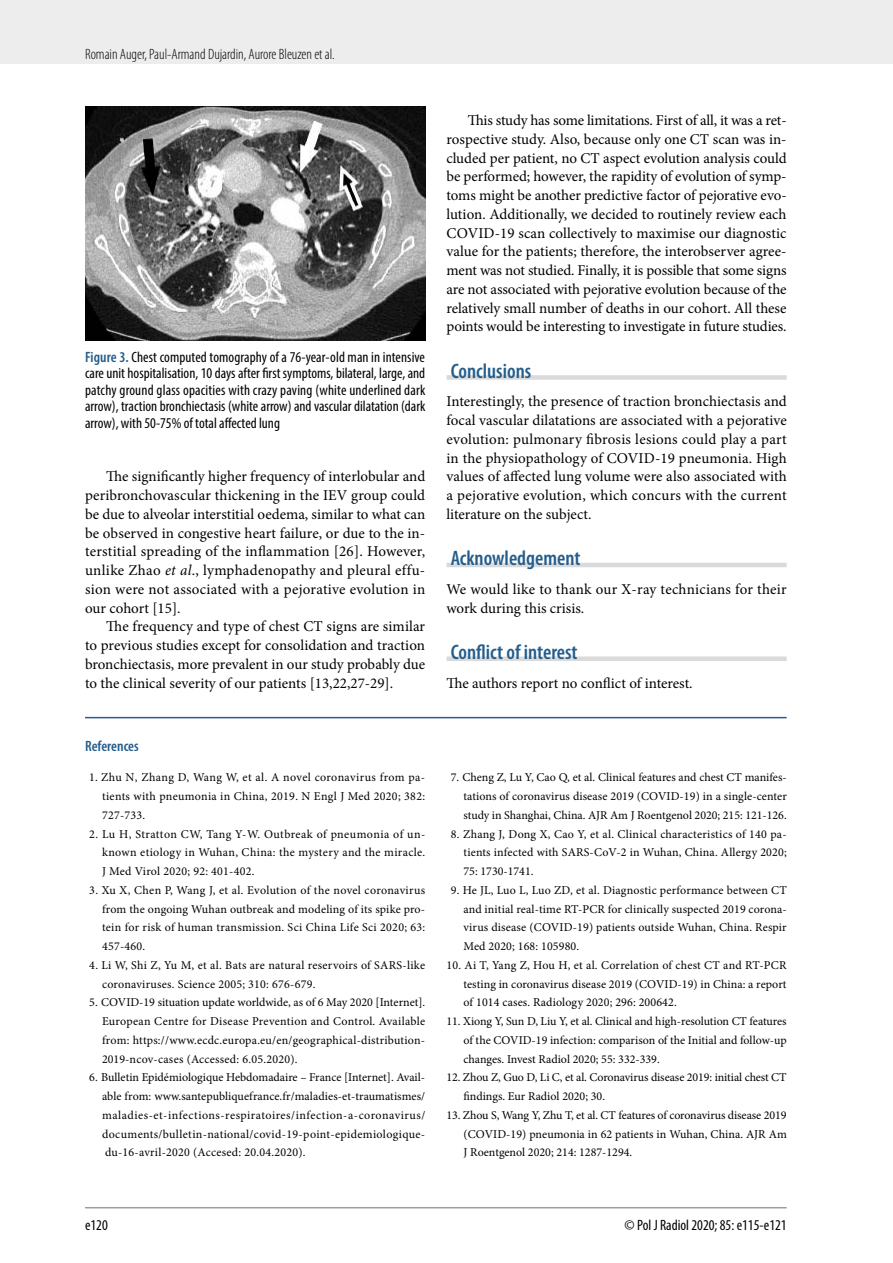
<style>
.page{position:relative;width:893px;height:1263px;background:#fff}
.page>*{position:absolute;margin:0;border:0;box-sizing:border-box;transform-origin:0 0}
.t1{font:600 condensed 21px "Myriad Pro";color:#245d8c}
.t2{font:15px/18.8px "Minion Pro";color:#000;text-align:justify}
.t3{font:condensed 15px/16.5px "Myriad Pro";color:#000;text-align:justify}
.t4{font:300 condensed 15px "Myriad Pro";color:#000}
.t5{font:600 condensed 15px "Myriad Pro";color:#245d8c}
.t6{font:12px/18.8px "Minion Pro";letter-spacing:.01em;color:#000;text-align:justify}
.t7{font:12px/18.8px "Minion Pro";letter-spacing:-.01em;color:#000}
.s1{font-weight:600;color:#245d8c}
.s2{font-style:italic}
</style>
<div class="page">
<div style="left:0;top:0;width:893px;height:64px;background:#ededed"></div>
<hr style="left:85px;top:1207px;width:702px;height:1px;background:#9d9d9c">
<div style="left:446px;top:375px;width:341px;height:5px;background:#dadada"></div>
<hr style="left:446px;top:563px;width:341px;height:4px;background:#dadada">
<div style="left:446px;top:656px;width:341px;height:5px;background:#dadada"></div>
<img style="left:85px;top:106px;width:340px;height:234px">
<hr style="left:85px;top:717px;width:702px;height:1px;background:#245d8c">
<p class="t4" style="left:85px;top:45px;width:251px">Romain Auger, Paul-Armand Dujardin, Aurore Bleuzen et al.</p>
<p class="t3" style="left:85px;top:349px;width:342px"><span class="s1">Figure 3.</span> Chest computed tomography of a 76-year-old man in intensive care unit hospitalisation, 10 days after first symptoms, bilateral, large, and patchy ground glass opacities with crazy paving (white underlined dark arrow), traction bronchiectasis (white arrow) and vascular dilatation (dark arrow), with 50-75% of total affected lung</p>
<p class="t2" style="left:85px;top:467px;width:342px;text-indent:21px">The significantly higher frequency of interlobular and peribronchovascular thickening in the IEV group could be due to alveolar interstitial oedema, similar to what can be observed in congestive heart failure, or due to the in&shy;terstitial spreading of the inflammation [26]. However, unlike Zhao <span class="s2">et al</span>., lymphadenopathy and pleural effu&shy;sion were not associated with a pejorative evolution in our cohort [15].</p>
<p class="t2" style="left:85px;top:617px;width:342px;text-indent:21px">The frequency and type of chest CT signs are similar to previous studies except for consolidation and traction bronchiectasis, more prevalent in our study probably due to the clinical severity of our patients [13,22,27-29].</p>
<p class="t5" style="left:85px;top:737px;width:55px">References</p>
<p class="t6" style="left:102px;top:768px;width:325px;text-indent:-13px">1. Zhu N, Zhang D, Wang W, et al. A novel coronavirus from pa&shy;tients with pneumonia in China, 2019. N Engl J Med 2020; 382:<br>727-733.</p>
<p class="t6" style="left:102px;top:824px;width:325px;text-indent:-13px">2. Lu H, Stratton CW, Tang Y-W. Outbreak of pneumonia of un&shy;known etiology in Wuhan, China: the mystery and the miracle.<br>J Med Virol 2020; 92: 401-402.</p>
<p class="t6" style="left:102px;top:881px;width:325px;text-indent:-13px">3. Xu X, Chen P, Wang J, et al. Evolution of the novel coronavirus from the ongoing Wuhan outbreak and modeling of its spike pro&shy;tein for risk of human transmission. Sci China Life Sci 2020; 63:<br>457-460.</p>
<p class="t6" style="left:102px;top:956px;width:325px;text-indent:-13px">4. Li W, Shi Z, Yu M, et al. Bats are natural reservoirs of SARS-like coronaviruses. Science 2005; 310: 676-679.</p>
<p class="t6" style="left:102px;top:993px;width:325px;text-indent:-13px">5. COVID-19 situation update worldwide, as of 6 May 2020 [Internet].<br>European Centre for Disease Prevention and Control. Available from: https://www.ecdc.europa.eu/en/geographical-distribution-2019-ncov-cases (Accessed: 6.05.2020).</p>
<p class="t6" style="left:102px;top:1068px;width:325px;text-indent:-13px">6. Bulletin Epidémiologique Hebdomadaire – France [Internet]. Avail&shy;able from: www.santepubliquefrance.fr/maladies-et-traumatismes/ maladies-et-infections-respiratoires/infection-a-coronavirus/ documents/bulletin-national/covid-19-point-epidemiologique&shy;du-16-avril-2020 (Accesed: 20.04.2020).</p>
<p class="t2" style="left:446px;top:111px;width:342px;text-indent:21px">This study has some limitations. First of all, it was a ret&shy;rospective study. Also, because only one CT scan was in&shy;cluded per patient, no CT aspect evolution analysis could be performed; however, the rapidity of evolution of symp&shy;toms might be another predictive factor of pejorative evo&shy;lution. Additionally, we decided to routinely review each COVID-19 scan collectively to maximise our diagnostic value for the patients; therefore, the interobserver agree&shy;ment was not studied. Finally, it is possible that some signs are not associated with pejorative evolution because of the relatively small number of deaths in our cohort. All these points would be interesting to investigate in future studies.</p>
<h1 class="t1" style="left:451px;top:358px;width:82px">Conclusions</h1>
<p class="t2" style="left:446px;top:392px;width:342px">Interestingly, the presence of traction bronchiectasis and focal vascular dilatations are associated with a pejorative evolution: pulmonary fibrosis lesions could play a part in the physiopathology of COVID-19 pneumonia. High values of affected lung volume were also associated with a pejorative evolution, which concurs with the current literature on the subject.</p>
<h1 class="t1" style="left:451px;top:545px;width:131px">Acknowledgement</h1>
<p class="t2" style="left:446px;top:580px;width:342px">We would like to thank our X-ray technicians for their work during this crisis.</p>
<h1 class="t1" style="left:451px;top:639px;width:128px">Conflict of interest</h1>
<p class="t2" style="left:446px;top:673px;width:248px">The authors report no conflict of interest.</p>
<p class="t6" style="left:463px;top:768px;width:325px;text-indent:-13px">7. Cheng Z, Lu Y, Cao Q, et al. Clinical features and chest CT manifes&shy;tations of coronavirus disease 2019 (COVID-19) in a single-center study in Shanghai, China. AJR Am J Roentgenol 2020; 215: 121-126.</p>
<p class="t6" style="left:463px;top:824px;width:325px;text-indent:-13px">8. Zhang J, Dong X, Cao Y, et al. Clinical characteristics of 140 pa&shy;tients infected with SARS-CoV-2 in Wuhan, China. Allergy 2020; 75: 1730-1741.</p>
<p class="t6" style="left:463px;top:881px;width:325px;text-indent:-13px">9. He JL, Luo L, Luo ZD, et al. Diagnostic performance between CT and initial real-time RT-PCR for clinically suspected 2019 corona&shy;virus disease (COVID-19) patients outside Wuhan, China. Respir Med 2020; 168: 105980.</p>
<p class="t6" style="left:463px;top:956px;width:325px;text-indent:-17px">10. Ai T, Yang Z, Hou H, et al. Correlation of chest CT and RT-PCR testing in coronavirus disease 2019 (COVID-19) in China: a report of 1014 cases. Radiology 2020; 296: 200642.</p>
<p class="t6" style="left:463px;top:1012px;width:325px;text-indent:-17px">11. Xiong Y, Sun D, Liu Y, et al. Clinical and high-resolution CT features of the COVID-19 infection: comparison of the Initial and follow-up changes. Invest Radiol 2020; 55: 332-339.</p>
<p class="t7" style="left:463px;top:1068px;width:325px;text-indent:-17px">12. Zhou Z, Guo D, Li C, et al. Coronavirus disease 2019: initial chest CT findings. Eur Radiol 2020; 30.</p>
<p class="t6" style="left:463px;top:1106px;width:325px;text-indent:-17px">13. Zhou S, Wang Y, Zhu T, et al. CT features of coronavirus disease 2019 (COVID-19) pneumonia in 62 patients in Wuhan, China. AJR Am J Roentgenol 2020; 214: 1287-1294.</p>
<p class="t3" style="left:85px;top:1216px;width:24px">e120</p>
<p class="t3" style="left:625px;top:1216px;width:164px">© Pol J Radiol 2020; 85: e115-e121</p>
</div>
